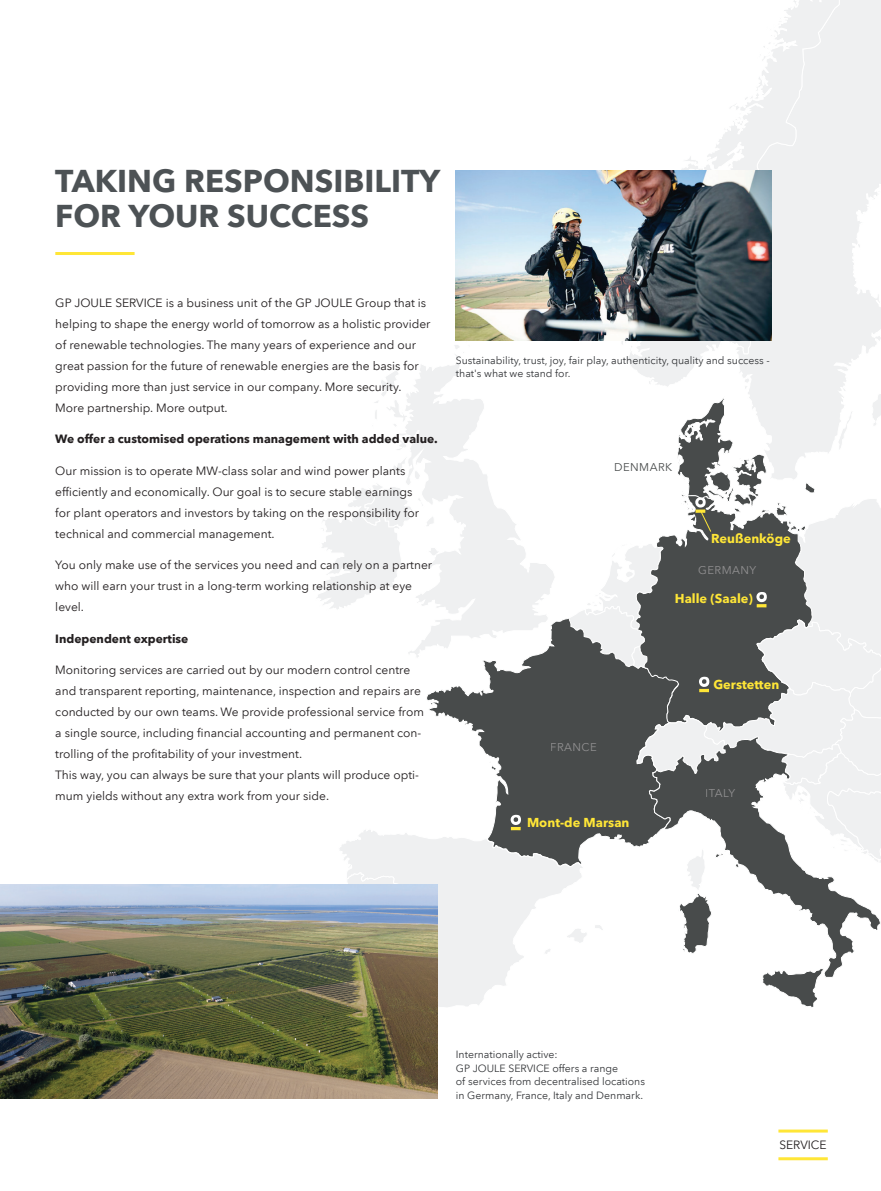
<style>
.page{position:relative;width:881px;height:1191px;background:#fff}
.page>*{position:absolute;margin:0;border:0;box-sizing:border-box;transform-origin:0 0}
.t1{font:700 31.5px/34.5px "Avenir Next LT Pro";color:#4d5255}
.t2{font:700 12.9px "Avenir Next LT Pro";color:#ffe637}
.t3{font:12px/21px "Avenir Next LT Pro";color:#231f20}
.t4{font:700 12px "Avenir Next LT Pro";color:#231f20}
.t5{font:11.25px "Avenir Next LT Pro";letter-spacing:.04em;color:#929192}
.t6{font:11.25px "Avenir Next LT Pro";letter-spacing:.04em;color:#484b4b}
.t7{font:10.5px/13.5px "Avenir Next LT Pro";color:#343639}
</style>
<div class="page">
<svg style="left:622px;top:0;width:258px;height:377px;fill:#eff0f1"></svg>
<svg style="left:757px;top:17px;width:25px;height:46px"></svg>
<svg style="left:734px;top:116px;width:9px;height:10px"></svg>
<svg style="left:631px;top:341px;width:8px;height:4px"></svg>
<svg style="left:398px;top:364px;width:157px;height:293px"></svg>
<svg style="left:374px;top:369px;width:33px;height:60px"></svg>
<svg style="left:455px;top:345px;width:9px;height:14px"></svg>
<svg style="left:314px;top:437px;width:120px;height:176px"></svg>
<svg style="left:426px;top:617px;width:139px;height:210px"></svg>
<svg style="left:487px;top:761px;width:9px;height:10px"></svg>
<svg style="left:692px;top:953px;width:154px;height:24px"></svg>
<svg style="left:760px;top:967px;width:63px;height:41px"></svg>
<svg style="left:340px;top:827px;width:225px;height:198px"></svg>
<svg style="left:543px;top:948px;width:9px;height:7px"></svg>
<svg style="left:340px;top:872px;width:60px;height:12px"></svg>
<div style="left:551px;top:742px;width:45px;height:9px;background:#484b4b"></div>
<svg style="left:510px;top:815px;width:11px;height:15px"></svg>
<svg style="left:565px;top:377px;width:315px;height:576px"></svg>
<hr style="left:778px;top:1157px;width:49px;height:3px;background:#ffe637">
<hr style="left:778px;top:1129px;width:49px;height:3px;background:#ffe637">
<hr style="left:55px;top:252px;width:79px;height:3px;background:#ffe637">
<img style="left:0;top:884px;width:437px;height:214px">
<img style="left:455px;top:170px;width:316px;height:171px">
<h1 class="t1" style="left:55px;top:164px;width:386px">TAKING RESPONSIBILITY<br>FOR YOUR SUCCESS</h1>
<p class="t3" style="left:55px;top:292px;width:376px">GP JOULE SERVICE is a business unit of the GP JOULE Group that is helping to shape the energy world of tomorrow as a holistic provider of renewable technologies. The many years of experience and our great passion for the future of renewable energies are the basis for providing more than just service in our company. More security.<br>More partnership. More output.</p>
<p class="t4" style="left:55px;top:432px;width:384px">We offer a customised operations management with added value.</p>
<p class="t3" style="left:55px;top:460px;width:365px">Our mission is to operate MW-class solar and wind power plants efficiently and economically. Our goal is to secure stable earnings for plant operators and investors by taking on the responsibility for technical and commercial management.</p>
<p class="t3" style="left:55px;top:554px;width:378px">You only make use of the services you need and can rely on a partner who will earn your trust in a long-term working relationship at eye level.</p>
<p class="t4" style="left:55px;top:631px;width:134px">Independent expertise</p>
<p class="t3" style="left:55px;top:659px;width:370px">Monitoring services are carried out by our modern control centre and transparent reporting, maintenance, inspection and repairs are conducted by our own teams. We provide professional service from a single source, including financial accounting and permanent con&shy;trolling of the profitability of your investment.<br>This way, you can always be sure that your plants will produce opti&shy;mum yields without any extra work from your side.</p>
<p class="t7" style="left:455px;top:353px;width:315px">Sustainability, trust, joy, fair play, authenticity, quality and success - that's what we stand for.</p>
<p class="t6" style="left:614px;top:460px;width:60px">DENMARK</p>
<p class="t2" style="left:711px;top:531px;width:81px">Reußenköge</p>
<p class="t5" style="left:698px;top:564px;width:59px">GERMANY</p>
<p class="t2" style="left:674px;top:590px;width:79px">Halle (Saale)</p>
<p class="t5" style="left:550px;top:740px;width:48px">FRANCE</p>
<p class="t2" style="left:527px;top:814px;width:104px">Mont-de Marsan</p>
<p class="t2" style="left:713px;top:676px;width:67px">Gerstetten</p>
<p class="t5" style="left:705px;top:786px;width:31px">ITALY</p>
<p class="t7" style="left:455px;top:1048px;width:190px">Internationally active:<br>GP JOULE SERVICE offers a range<br>of services from decentralised locations in Germany, France, Italy and Denmark.</p>
<p class="t3" style="left:779px;top:1134px;width:49px">SERVICE</p>
</div>
